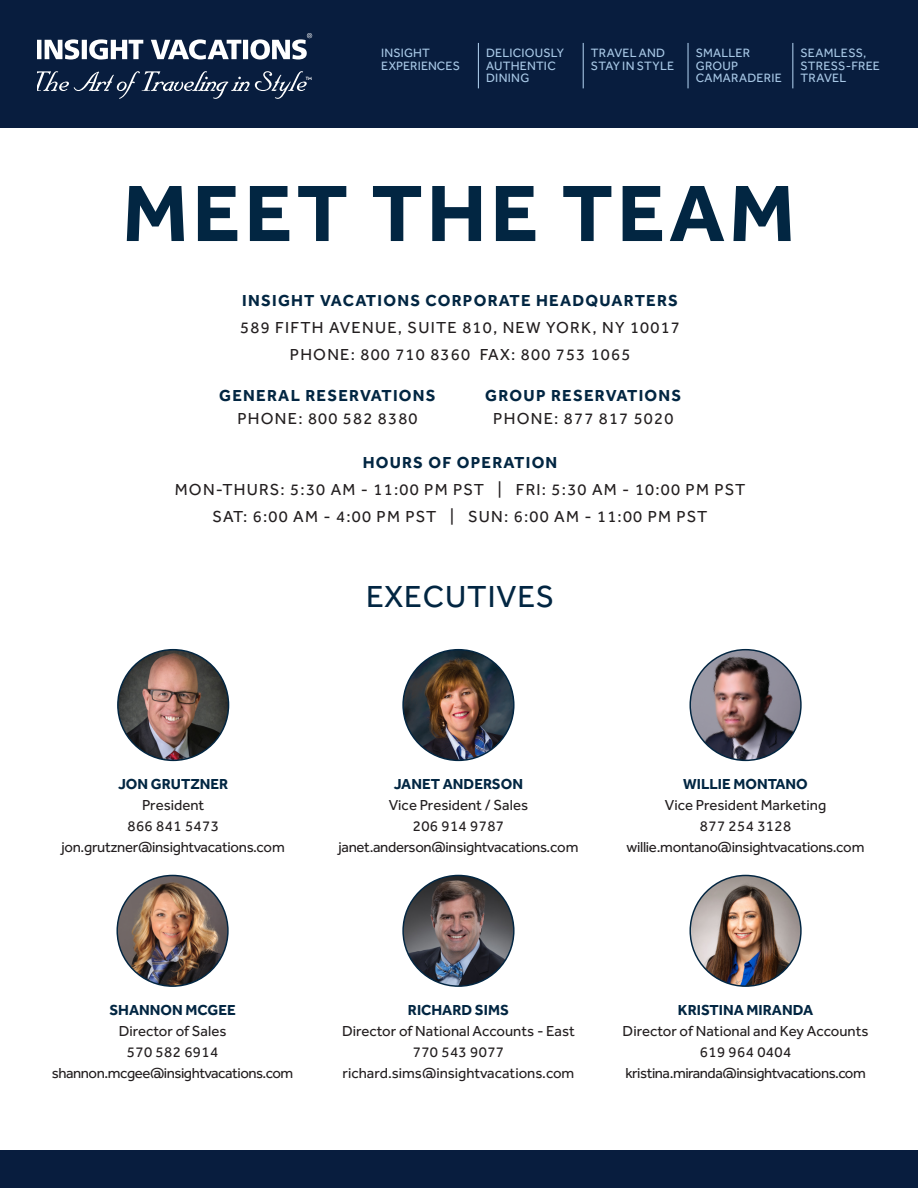
<style>
.page{position:relative;width:918px;height:1188px;background:#fff}
.page>*{position:absolute;margin:0;border:0;box-sizing:border-box;transform-origin:0 0}
.t1{font:700 82.5px "Effra";letter-spacing:.05em;color:#022642}
.t2{font:31.5px "Effra";letter-spacing:.03em;color:#022642}
.t3{font:16.5px/27px "Effra";letter-spacing:.075em;color:#231f20;text-align:center}
.t4{font:700 16.5px "Effra";letter-spacing:.075em;color:#022642}
.t5{font:15px "Effra";color:#231f20}
.t6{font:15px "Effra";letter-spacing:-.02em;color:#231f20}
.t7{font:700 15px "Effra";color:#022642}
.t8{font:15px "Effra";letter-spacing:-.03em;color:#231f20}
.t9{font:15px "Effra";letter-spacing:.025em;color:#231f20}
.USP_BLUE{font:12.45px/12.5px "Effra";letter-spacing:.02em;color:#a8c8e6}
.USP_WHITE{font:12.45px "Effra";letter-spacing:.01em;color:#a8c8e6}
</style>
<div class="page">
<img style="left:117px;top:875px;width:111px;height:111px;border-radius:55px">
<img style="left:403px;top:650px;width:111px;height:110px;border-radius:55px">
<img style="left:403px;top:875px;width:111px;height:111px;border-radius:55px">
<div style="left:0;top:0;width:918px;height:127px;background:#081d3e"></div>
<svg style="left:38px;top:33px;width:274px;height:27px"></svg>
<svg style="left:38px;top:71px;width:274px;height:28px"></svg>
<div style="left:0;top:1150px;width:918px;height:38px;background:#081d3e"></div>
<hr style="left:478px;top:43px;width:1px;height:45px;background:#a8c8e6">
<hr style="left:583px;top:43px;width:1px;height:45px;background:#a8c8e6">
<hr style="left:687px;top:43px;width:2px;height:45px;background:#a8c8e6">
<hr style="left:792px;top:43px;width:1px;height:45px;background:#a8c8e6">
<img style="left:690px;top:875px;width:111px;height:111px;border-radius:55px">
<img style="left:118px;top:650px;width:111px;height:110px;border-radius:55px">
<img style="left:690px;top:650px;width:111px;height:110px;border-radius:55px">
<p class="USP_WHITE" style="left:381px;top:46px;width:50px">INSIGHT</p>
<p class="USP_WHITE" style="left:381px;top:58px;width:80px">EXPERIENCES</p>
<p class="USP_BLUE" style="left:486px;top:47px;width:80px">DELICIOUSLY<br>AUTHENTIC<br>DINING</p>
<p class="USP_BLUE" style="left:591px;top:47px;width:85px">TRAVEL AND<br>STAY IN STYLE</p>
<p class="USP_BLUE" style="left:696px;top:47px;width:88px">SMALLER<br>GROUP<br>CAMARADERIE</p>
<p class="USP_BLUE" style="left:801px;top:47px;width:81px">SEAMLESS,<br>STRESS-FREE<br>TRAVEL</p>
<p class="t1" style="left:122px;top:163px;width:674px">MEET THE TEAM</p>
<p class="t4" style="left:242px;top:291px;width:437px">INSIGHT VACATIONS CORPORATE HEADQUARTERS</p>
<p class="t3" style="left:240px;top:314px;width:441px">589 FIFTH AVENUE, SUITE 810, NEW YORK, NY 10017<br>PHONE: 800 710 8360 FAX: 800 753 1065</p>
<p class="t4" style="left:219px;top:386px;width:218px">GENERAL RESERVATIONS</p>
<p class="t3" style="left:237px;top:405px;width:182px">PHONE: 800 582 8380</p>
<p class="t4" style="left:485px;top:386px;width:197px">GROUP RESERVATIONS</p>
<p class="t3" style="left:493px;top:405px;width:182px">PHONE: 877 817 5020</p>
<p class="t4" style="left:363px;top:453px;width:196px">HOURS OF OPERATION</p>
<p class="t3" style="left:175px;top:476px;width:572px">MON-THURS: 5:30 AM - 11:00 PM PST | FRI: 5:30 AM - 10:00 PM PST</p>
<p class="t3" style="left:213px;top:503px;width:496px">SAT: 6:00 AM - 4:00 PM PST | SUN: 6:00 AM - 11:00 PM PST</p>
<p class="t2" style="left:366px;top:578px;width:189px">EXECUTIVES</p>
<p class="t7" style="left:118px;top:775px;width:112px">JON GRUTZNER</p>
<p class="t5" style="left:142px;top:797px;width:64px">President</p>
<p class="t9" style="left:128px;top:818px;width:93px">866 841 5473</p>
<p class="t6" style="left:61px;top:839px;width:225px">jon.grutzner@insightvacations.com</p>
<p class="t7" style="left:394px;top:775px;width:131px">JANET ANDERSON</p>
<p class="t5" style="left:389px;top:797px;width:141px">Vice President / Sales</p>
<p class="t9" style="left:413px;top:818px;width:93px">206 914 9787</p>
<p class="t6" style="left:338px;top:839px;width:241px">janet.anderson@insightvacations.com</p>
<p class="t7" style="left:683px;top:775px;width:126px">WILLIE MONTANO</p>
<p class="t5" style="left:665px;top:797px;width:163px">Vice President Marketing</p>
<p class="t9" style="left:700px;top:818px;width:93px">877 254 3128</p>
<p class="t6" style="left:627px;top:839px;width:239px">willie.montano@insightvacations.com</p>
<p class="t7" style="left:109px;top:1001px;width:128px">SHANNON MCGEE</p>
<p class="t5" style="left:119px;top:1022px;width:109px">Director of Sales</p>
<p class="t9" style="left:127px;top:1043px;width:93px">570 582 6914</p>
<p class="t8" style="left:52px;top:1064px;width:243px">shannon.mcgee@insightvacations.com</p>
<p class="t7" style="left:408px;top:1001px;width:103px">RICHARD SIMS</p>
<p class="t5" style="left:342px;top:1022px;width:234px">Director of National Accounts - East</p>
<p class="t9" style="left:413px;top:1043px;width:93px">770 543 9077</p>
<p class="t5" style="left:343px;top:1064px;width:233px">richard.sims@insightvacations.com</p>
<p class="t7" style="left:678px;top:1001px;width:137px">KRISTINA MIRANDA</p>
<p class="t5" style="left:623px;top:1022px;width:247px">Director of National and Key Accounts</p>
<p class="t9" style="left:700px;top:1043px;width:93px">619 964 0404</p>
<p class="t8" style="left:625px;top:1064px;width:242px">kristina.miranda@insightvacations.com</p>
</div>
